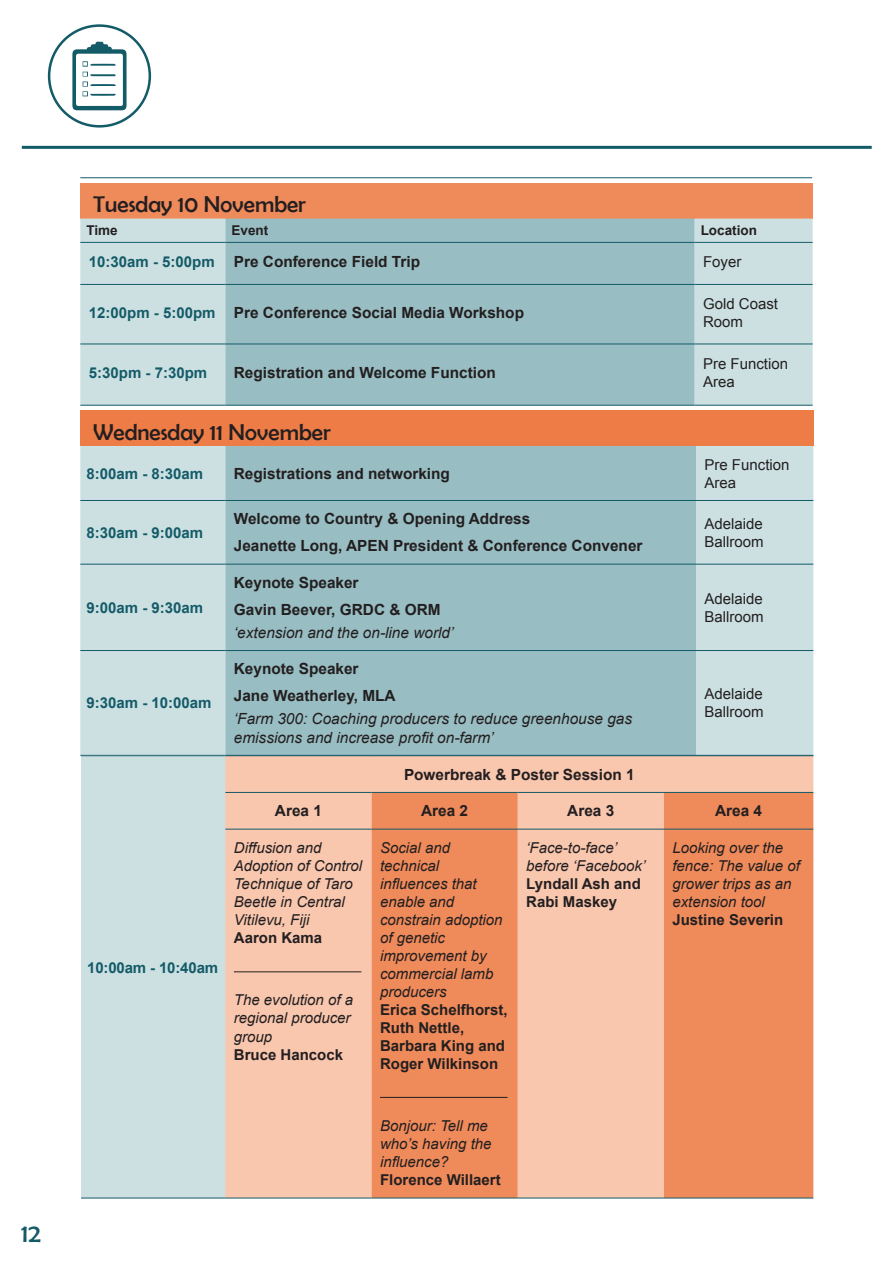
<style>
.page{position:relative;width:893px;height:1263px;background:#fff}
.page>*{position:absolute;margin:0;border:0;box-sizing:border-box;transform-origin:0 0}
.t1{font:25.5px "Berlin Sans FB";color:#145b68}
.t2{font:23.1px "Berlin Sans FB";color:#231f20}
.t3{font:700 15.3px/27px "Arial";color:#231f20}
.t4{font:italic 15.3px/18.5px "Arial";color:#231f20}
.t5{font:italic 15px/18px "Arial";color:#231f20}
.t6{font:700 15px/18px "Arial";color:#231f20}
.t7{font:15px/18px "Arial";color:#231f20}
.t8{font:700 15px "Arial";color:#145b68}
.t9{font:700 13.5px "Arial";color:#231f20}
.s1{font-size:15px;color:#145b68}
</style>
<div class="page">
<hr style="left:22px;top:146px;width:850px;height:3px;background:#145b68">
<div style="left:80px;top:183px;width:733px;height:36px;background:#ef8a5a"></div>
<div style="left:80px;top:219px;width:733px;height:186px;background:#cce0e2"></div>
<div style="left:225px;top:219px;width:469px;height:186px;background:#98bdc2"></div>
<hr style="left:80px;top:284px;width:145px;height:1px;background:#145b68">
<hr style="left:225px;top:284px;width:469px;height:1px;background:#145b68">
<hr style="left:80px;top:344px;width:145px;height:1px;background:#145b68">
<hr style="left:225px;top:344px;width:469px;height:1px;background:#145b68">
<hr style="left:80px;top:242px;width:145px;height:1px;background:#145b68">
<hr style="left:225px;top:242px;width:469px;height:1px;background:#145b68">
<hr style="left:694px;top:242px;width:119px;height:1px;background:#145b68">
<hr style="left:694px;top:284px;width:119px;height:1px;background:#145b68">
<hr style="left:694px;top:344px;width:119px;height:1px;background:#145b68">
<hr style="left:80px;top:405px;width:145px;height:1px;background:#145b68">
<hr style="left:225px;top:405px;width:469px;height:1px;background:#145b68">
<hr style="left:694px;top:405px;width:119px;height:1px;background:#145b68">
<div style="left:80px;top:410px;width:733px;height:36px;background:#ee7c46"></div>
<div style="left:80px;top:446px;width:733px;height:309px;background:#cce0e2"></div>
<div style="left:225px;top:446px;width:471px;height:309px;background:#98bdc2"></div>
<hr style="left:80px;top:500px;width:145px;height:1px;background:#145b68">
<hr style="left:80px;top:564px;width:145px;height:1px;background:#145b68">
<hr style="left:80px;top:650px;width:145px;height:1px;background:#145b68">
<hr style="left:80px;top:755px;width:145px;height:1px;background:#145b68">
<hr style="left:225px;top:500px;width:471px;height:1px;background:#145b68">
<hr style="left:225px;top:564px;width:471px;height:1px;background:#145b68">
<hr style="left:225px;top:650px;width:471px;height:1px;background:#145b68">
<hr style="left:696px;top:500px;width:117px;height:1px;background:#145b68">
<hr style="left:696px;top:564px;width:117px;height:1px;background:#145b68">
<hr style="left:696px;top:650px;width:117px;height:1px;background:#145b68">
<div style="left:81px;top:756px;width:144px;height:442px;background:#cce0e2"></div>
<div style="left:225px;top:756px;width:588px;height:442px;background:#f9c6ae"></div>
<svg style="left:372px;top:793px;width:441px;height:405px;background:#f19d75"></svg>
<hr style="left:225px;top:755px;width:147px;height:1px;background:#145b68">
<hr style="left:372px;top:755px;width:146px;height:1px;background:#145b68">
<hr style="left:518px;top:755px;width:146px;height:1px;background:#145b68">
<hr style="left:664px;top:755px;width:149px;height:1px;background:#145b68">
<hr style="left:225px;top:792px;width:147px;height:1px;background:#145b68">
<hr style="left:225px;top:829px;width:147px;height:1px;background:#145b68">
<hr style="left:225px;top:1198px;width:147px;height:1px;background:#145b68">
<hr style="left:372px;top:1198px;width:146px;height:1px;background:#145b68">
<hr style="left:664px;top:1198px;width:149px;height:1px;background:#145b68">
<hr style="left:518px;top:792px;width:146px;height:1px;background:#145b68">
<hr style="left:518px;top:829px;width:146px;height:1px;background:#145b68">
<hr style="left:518px;top:1198px;width:146px;height:1px;background:#145b68">
<hr style="left:372px;top:829px;width:146px;height:1px;background:#145b68">
<hr style="left:372px;top:792px;width:146px;height:1px;background:#145b68">
<hr style="left:664px;top:792px;width:149px;height:1px;background:#145b68">
<hr style="left:664px;top:829px;width:149px;height:1px;background:#145b68">
<hr style="left:81px;top:1198px;width:144px;height:1px;background:#145b68">
<hr style="left:234px;top:971px;width:127px;height:1px;background:#231f20">
<hr style="left:380px;top:1097px;width:128px;height:1px;background:#231f20">
<div style="left:48px;top:24px;width:103px;height:104px;border:3px solid #145b68;border-radius:50%"></div>
<svg style="left:72px;top:41px;width:55px;height:69px"></svg>
<hr style="left:80px;top:177px;width:732px;height:1px;background:#145b68">
<h1 class="t1" style="left:21px;top:1219px;width:21px">12</h1>
<h2 class="t2" style="left:93px;top:192px;width:214px">Tuesday 10 November</h2>
<p class="t9" style="left:86px;top:221px;width:33px">Time</p>
<p class="t9" style="left:232px;top:221px;width:38px">Event</p>
<p class="t9" style="left:701px;top:221px;width:58px">Location</p>
<p class="t3" style="left:89px;top:248px;width:333px"><span class="s1">10:30am - 5:00pm</span> Pre Conference Field Trip</p>
<p class="t7" style="left:703px;top:253px;width:40px">Foyer</p>
<p class="t3" style="left:89px;top:299px;width:437px"><span class="s1">12:00pm - 5:00pm</span> Pre Conference Social Media Workshop</p>
<p class="t7" style="left:703px;top:294px;width:77px">Gold Coast<br>Room</p>
<p class="t8" style="left:89px;top:363px;width:120px">5:30pm - 7:30pm</p>
<p class="t3" style="left:234px;top:360px;width:263px">Registration and Welcome Function</p>
<p class="t7" style="left:703px;top:355px;width:87px">Pre Function<br>Area</p>
<h2 class="t2" style="left:93px;top:419px;width:239px">Wednesday 11 November</h2>
<p class="t8" style="left:86px;top:463px;width:118px">8:00am - 8:30am</p>
<p class="t3" style="left:234px;top:460px;width:218px">Registrations and networking</p>
<p class="t7" style="left:704px;top:456px;width:87px">Pre Function<br>Area</p>
<p class="t8" style="left:86px;top:522px;width:118px">8:30am - 9:00am</p>
<p class="t3" style="left:234px;top:506px;width:410px">Welcome to Country &amp; Opening Address<br>Jeanette Long, APEN President &amp; Conference Convener</p>
<p class="t7" style="left:704px;top:515px;width:61px">Adelaide<br>Ballroom</p>
<p class="t8" style="left:86px;top:597px;width:118px">9:00am - 9:30am</p>
<p class="t8" style="left:86px;top:693px;width:127px">9:30am - 10:00am</p>
<p class="t8" style="left:87px;top:958px;width:132px">10:00am - 10:40am</p>
<p class="t3" style="left:234px;top:570px;width:208px">Keynote Speaker<br>Gavin Beever, GRDC &amp; ORM</p>
<p class="t4" style="left:234px;top:623px;width:221px">‘extension and the on-line world’</p>
<p class="t3" style="left:234px;top:656px;width:163px">Keynote Speaker<br>Jane Weatherley, MLA</p>
<p class="t4" style="left:234px;top:710px;width:400px">‘Farm 300: Coaching producers to reduce greenhouse gas emissions and increase profit on-farm’</p>
<p class="t3" style="left:404px;top:761px;width:232px">Powerbreak &amp; Poster Session 1</p>
<p class="t7" style="left:704px;top:590px;width:61px">Adelaide<br>Ballroom</p>
<p class="t7" style="left:704px;top:685px;width:61px">Adelaide<br>Ballroom</p>
<p class="t3" style="left:275px;top:798px;width:49px">Area 1</p>
<p class="t3" style="left:421px;top:798px;width:49px">Area 2</p>
<p class="t3" style="left:567px;top:798px;width:49px">Area 3</p>
<p class="t3" style="left:715px;top:798px;width:49px">Area 4</p>
<p class="t5" style="left:234px;top:839px;width:130px">Diffusion and<br>Adoption of Control<br>Technique of Taro<br>Beetle in Central<br>Vitilevu, Fiji</p>
<p class="t6" style="left:234px;top:929px;width:90px">Aaron Kama</p>
<p class="t5" style="left:526px;top:838px;width:121px;line-height:18.5px">‘Face-to-face’ before ‘Facebook’</p>
<p class="t6" style="left:526px;top:875px;width:116px">Lyndall Ash and<br>Rabi Maskey</p>
<p class="t5" style="left:380px;top:839px;width:124px">Social and technical influences that enable and constrain adoption of genetic improvement by commercial lamb producers</p>
<p class="t6" style="left:380px;top:1001px;width:129px">Erica Schelfhorst,<br>Ruth Nettle,<br>Barbara King and<br>Roger Wilkinson</p>
<p class="t5" style="left:672px;top:839px;width:129px">Looking over the fence: The value of grower trips as an extension tool</p>
<p class="t6" style="left:672px;top:911px;width:112px">Justine Severin</p>
<p class="t5" style="left:234px;top:991px;width:121px">The evolution of a regional producer group</p>
<p class="t6" style="left:234px;top:1046px;width:111px">Bruce Hancock</p>
<p class="t5" style="left:380px;top:1116px;width:113px">Bonjour: Tell me who’s having the influence?</p>
<p class="t6" style="left:380px;top:1171px;width:122px">Florence Willaert</p>
</div>
